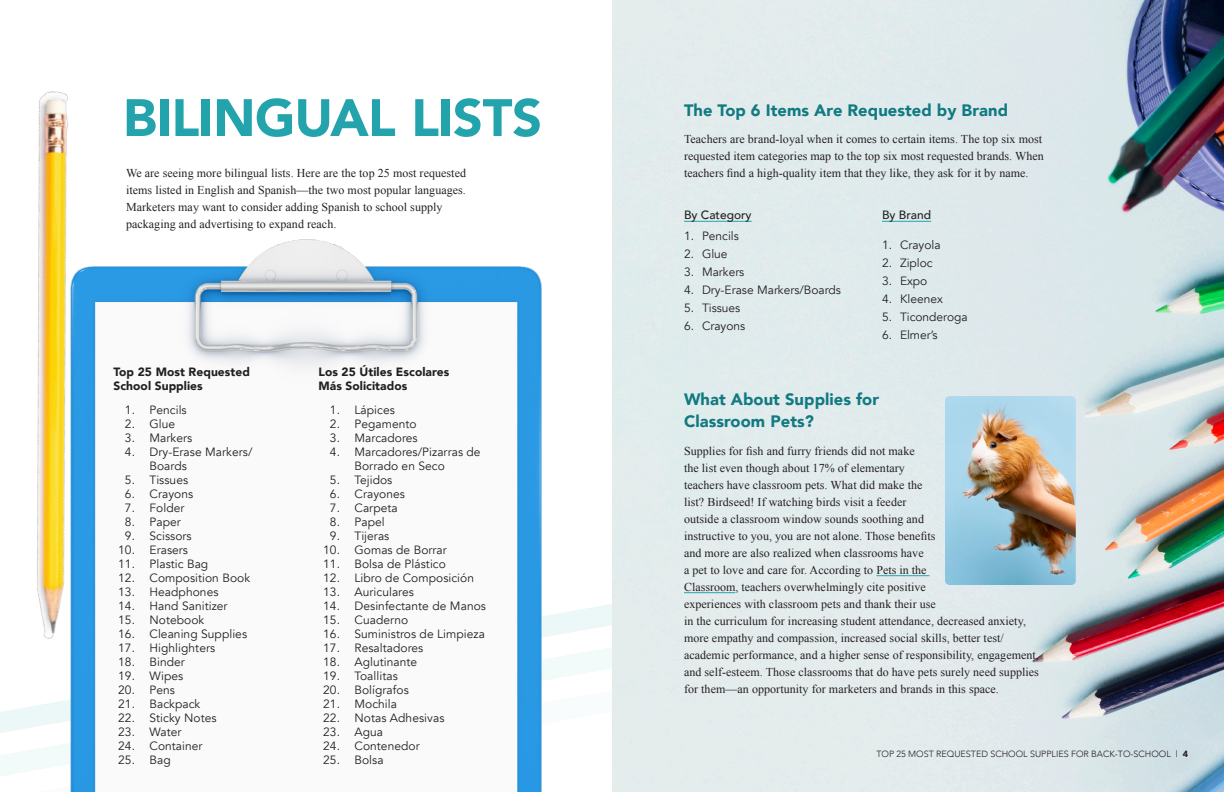
<style>
.page{position:relative;width:1224px;height:792px;background:#fff}
.page>*{position:absolute;margin:0;border:0;box-sizing:border-box;transform-origin:0 0}
.t1{font:900 52px "Avenir";letter-spacing:-.01em;color:#23a3ac}
.H2_Subhead{font:900 16.5px/22px "Avenir";letter-spacing:.005em;color:#117a81}
.body{font:12px/17px "Times New Roman";letter-spacing:.005em;color:#231f20}
.t2{font:12px/14px "Avenir";letter-spacing:.005em;color:#231f20}
.body-2{font:900 12px/14px "Avenir";letter-spacing:.005em;color:#231f20}
.t3{font:500 12px "Avenir";color:#231f20}
.t4{font:300 9px "Avenir";color:#231f20}
.s1{font-weight:400}
.s2{font-weight:900}
</style>
<div class="page">
<img style="left:4px;top:239px;width:604px;height:553px">
<img style="left:18px;top:91px;width:81px;height:574px">
<img style="left:612px;top:0;width:612px;height:792px">
<hr style="left:876px;top:575px;width:53px;height:1px;background:#23a3ac">
<hr style="left:684px;top:592px;width:51px;height:1px;background:#23a3ac">
<hr style="left:684px;top:221px;width:68px;height:1px;background:#23a3ac">
<hr style="left:882px;top:221px;width:49px;height:1px;background:#23a3ac">
<img style="left:945px;top:396px;width:131px;height:189px">
<h1 class="t1" style="left:123px;top:73px;width:421px">BILINGUAL LISTS</h1>
<p class="body" style="left:126px;top:165px;width:342px">We are seeing more bilingual lists. Here are the top 25 most requested items listed in English and Spanish—the two most popular languages.<br>Marketers may want to consider adding Spanish to school supply packaging and advertising to expand reach.</p>
<p class="body-2" style="left:114px;top:364px;width:138px">Top 25 Most Requested<br>School Supplies</p>
<p class="t2" style="left:125px;top:403px;width:63px">1. Pencils</p>
<p class="t2" style="left:125px;top:417px;width:52px">2. Glue</p>
<p class="t2" style="left:125px;top:431px;width:69px">3. Markers</p>
<p class="t2" style="left:150px;top:445px;width:105px;text-indent:-25px">4. Dry-Erase Markers/<br>Boards</p>
<p class="t2" style="left:125px;top:473px;width:65px">5. Tissues</p>
<p class="t2" style="left:125px;top:487px;width:70px">6. Crayons</p>
<p class="t2" style="left:125px;top:501px;width:61px">7. Folder</p>
<p class="t2" style="left:125px;top:515px;width:57px">8. Paper</p>
<p class="t2" style="left:125px;top:529px;width:68px">9. Scissors</p>
<p class="t2" style="left:118px;top:543px;width:71px">10. Erasers</p>
<p class="t2" style="left:118px;top:557px;width:92px">11. Plastic Bag</p>
<p class="t2" style="left:118px;top:571px;width:133px">12. Composition Book</p>
<p class="t2" style="left:118px;top:585px;width:102px">13. Headphones</p>
<p class="t2" style="left:118px;top:599px;width:111px">14. Hand Sanitizer</p>
<p class="t2" style="left:118px;top:613px;width:88px">15. Notebook</p>
<p class="t2" style="left:118px;top:627px;width:130px">16. Cleaning Supplies</p>
<p class="t2" style="left:118px;top:641px;width:98px">17. Highlighters</p>
<p class="t2" style="left:118px;top:655px;width:68px">18. Binder</p>
<p class="t2" style="left:118px;top:669px;width:67px">19. Wipes</p>
<p class="t2" style="left:118px;top:683px;width:58px">20. Pens</p>
<p class="t2" style="left:118px;top:697px;width:84px">21. Backpack</p>
<p class="t2" style="left:118px;top:711px;width:100px">22. Sticky Notes</p>
<p class="t2" style="left:118px;top:725px;width:65px">23. Water</p>
<p class="t2" style="left:118px;top:739px;width:86px">24. Container</p>
<p class="t2" style="left:118px;top:753px;width:54px">25. Bag</p>
<p class="body-2" style="left:318px;top:364px;width:132px">Los 25 Útiles Escolares<br>Más Solicitados</p>
<p class="t2" style="left:330px;top:403px;width:66px">1. Lápices</p>
<p class="t2" style="left:330px;top:417px;width:88px">2. Pegamento</p>
<p class="t2" style="left:330px;top:431px;width:89px">3. Marcadores</p>
<p class="t2" style="left:354px;top:445px;width:128px;text-indent:-25px">4. Marcadores/Pizarras de<br>Borrado en Seco</p>
<p class="t2" style="left:330px;top:473px;width:64px">5. Tejidos</p>
<p class="t2" style="left:330px;top:487px;width:76px">6. Crayones</p>
<p class="t2" style="left:330px;top:501px;width:69px">7. Carpeta</p>
<p class="t2" style="left:330px;top:515px;width:56px">8. Papel</p>
<p class="t2" style="left:330px;top:529px;width:61px">9. Tijeras</p>
<p class="t2" style="left:323px;top:543px;width:125px">10. Gomas de Borrar</p>
<p class="t2" style="left:323px;top:557px;width:124px">11. Bolsa de Plástico</p>
<p class="t2" style="left:323px;top:571px;width:152px">12. Libro de Composición</p>
<p class="t2" style="left:323px;top:585px;width:92px">13. Auriculares</p>
<p class="t2" style="left:323px;top:599px;width:164px">14. Desinfectante de Manos</p>
<p class="t2" style="left:323px;top:613px;width:87px">15. Cuaderno</p>
<p class="t2" style="left:323px;top:627px;width:163px">16. Suministros de Limpieza</p>
<p class="t2" style="left:323px;top:641px;width:102px">17. Resaltadores</p>
<p class="t2" style="left:323px;top:655px;width:96px">18. Aglutinante</p>
<p class="t2" style="left:323px;top:669px;width:76px">19. Toallitas</p>
<p class="t2" style="left:323px;top:683px;width:87px">20. Bolígrafos</p>
<p class="t2" style="left:323px;top:697px;width:75px">21. Mochila</p>
<p class="t2" style="left:323px;top:711px;width:123px">22. Notas Adhesivas</p>
<p class="t2" style="left:323px;top:725px;width:61px">23. Agua</p>
<p class="t2" style="left:323px;top:739px;width:98px">24. Contenedor</p>
<p class="t2" style="left:323px;top:753px;width:62px">25. Bolsa</p>
<p class="H2_Subhead" style="left:684px;top:98px;width:326px">The Top 6 Items Are Requested by Brand</p>
<p class="body" style="left:684px;top:131px;width:361px">Teachers are brand-loyal when it comes to certain items. The top six most requested item categories map to the top six most requested brands. When teachers find a high-quality item that they like, they ask for it by name.</p>
<p class="t3" style="left:684px;top:205px;width:69px">By Category</p>
<p class="t3" style="left:882px;top:205px;width:51px">By Brand</p>
<p class="t2" style="left:684px;top:229px;width:56px">1. Pencils</p>
<p class="t2" style="left:684px;top:247px;width:45px">2. Glue</p>
<p class="t2" style="left:684px;top:265px;width:62px">3. Markers</p>
<p class="t2" style="left:684px;top:283px;width:159px">4. Dry-Erase Markers/Boards</p>
<p class="t2" style="left:684px;top:301px;width:58px">5. Tissues</p>
<p class="t2" style="left:684px;top:319px;width:63px">6. Crayons</p>
<p class="t2" style="left:882px;top:238px;width:60px">1. Crayola</p>
<p class="t2" style="left:882px;top:256px;width:52px">2. Ziploc</p>
<p class="t2" style="left:882px;top:274px;width:47px">3. Expo</p>
<p class="t2" style="left:882px;top:292px;width:62px">4. Kleenex</p>
<p class="t2" style="left:882px;top:310px;width:87px">5. Ticonderoga</p>
<p class="t2" style="left:882px;top:328px;width:57px">6. Elmer’s</p>
<p class="H2_Subhead" style="left:684px;top:388px;width:197px">What About Supplies for<br>Classroom Pets?</p>
<p class="body" style="left:684px;top:442px;width:356px">Supplies for fish and furry friends did not make<br>the list even though about 17% of elementary<br>teachers have classroom pets. What did make the<br>list? Birdseed! If watching birds visit a feeder<br>outside a classroom window sounds soothing and<br>instructive to you, you are not alone. Those benefits<br>and more are also realized when classrooms have<br>a pet to love and care for. According to Pets in the<br>Classroom, teachers overwhelmingly cite positive<br>experiences with classroom pets and thank their use<br>in the curriculum for increasing student attendance, decreased anxiety, more empathy and compassion, increased social skills, better test/ academic performance, and a higher sense of responsibility, engagement, and self-esteem. Those classrooms that do have pets surely need supplies for them—an opportunity for marketers and brands in this space.</p>
<p class="t4" style="left:876px;top:749px;width:313px">TOP 25 MOST REQUESTED SCHOOL SUPPLIES FOR BACK-TO-SCHOOL <span class="s1">|</span> <span class="s2">4</span></p>
</div>
